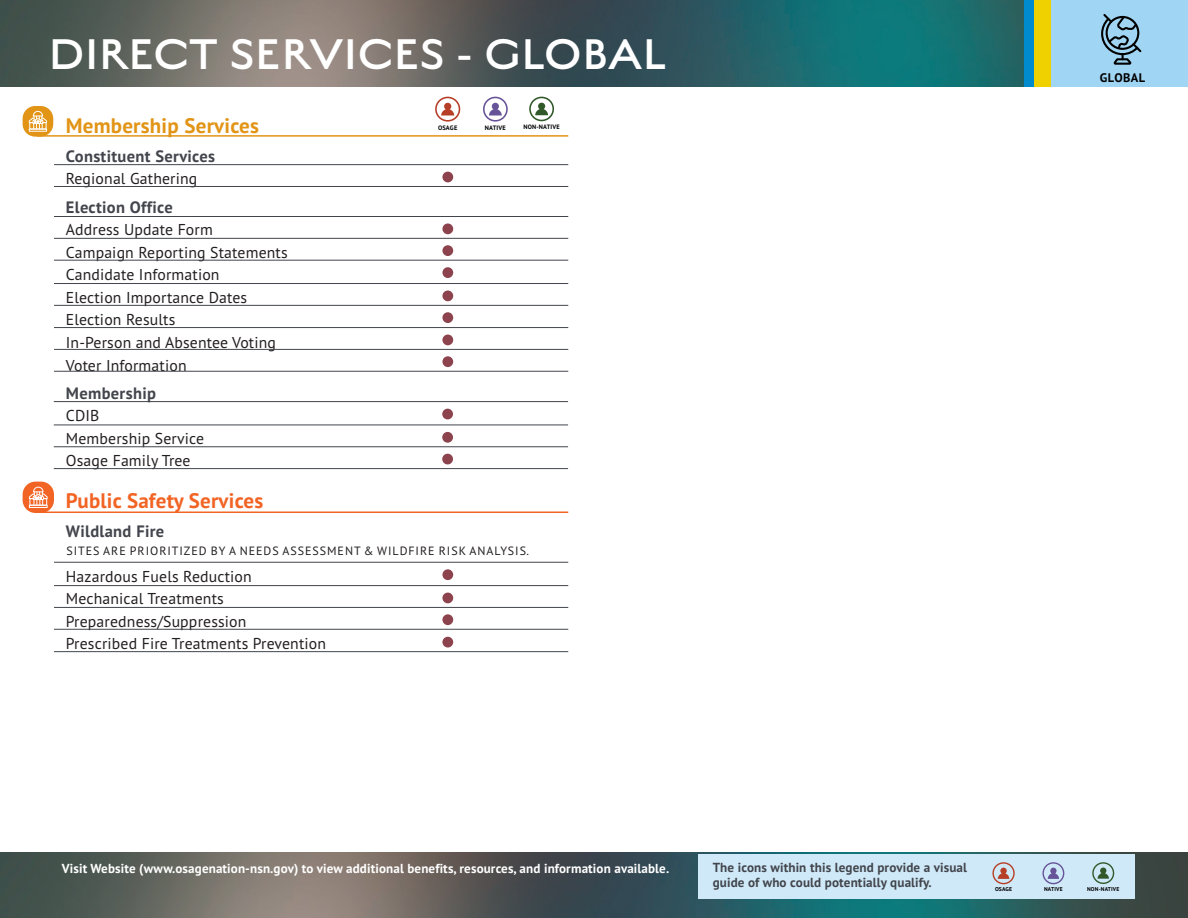
<style>
.page{position:relative;width:1188px;height:918px;background:#fff}
.page>*{position:absolute;margin:0;border:0;box-sizing:border-box;transform-origin:0 0}
.t1{font:300 48px "English Grotesque";color:#fff}
.t2{font:700 21px "PT Sans Pro";letter-spacing:.01em;color:#f26424}
.t3{font:700 21px "PT Sans Pro";letter-spacing:.01em;color:#e29416}
.t4{font:700 16.5px "PT Sans Pro";letter-spacing:.02em;color:#42454c}
.t5{font:15.75px/22.5px "PT Sans Pro";letter-spacing:.01em;color:#231f20}
.t6{font:700 13.05px "PT Sans Pro";letter-spacing:.01em;color:#fff}
.t7{font:700 13.05px/15.1px "PT Sans Pro";letter-spacing:.01em;color:#42454c}
.t8{font:700 12.45px "PT Sans Pro";color:#000}
.t9{font:12px "PT Sans Pro";letter-spacing:.08em;color:#231f20}
.t10{font:700 6.45px "PT Sans Pro";letter-spacing:.02em;color:#000}
.t11{font:700 6.3px "PT Sans Pro";letter-spacing:.03em;color:#000}
.t12{font:700 5.7px "PT Sans Pro";letter-spacing:.02em;color:#000}
.t13{font:700 5.55px "PT Sans Pro";letter-spacing:.03em;color:#000}
</style>
<div class="page">
<img style="left:0;top:852px;width:1188px;height:66px">
<div style="left:698px;top:854px;width:437px;height:44px;background:#cfe9f8"></div>
<div style="left:992px;top:862px;width:23px;height:22px;border:1px solid #b73f28;border-radius:50%"></div>
<svg style="left:998px;top:868px;width:11px;height:11px"></svg>
<div style="left:1042px;top:862px;width:22px;height:22px;border:1px solid #675498;border-radius:50%"></div>
<svg style="left:1048px;top:868px;width:11px;height:11px"></svg>
<div style="left:1092px;top:862px;width:22px;height:22px;border:1px solid #305828;border-radius:50%"></div>
<svg style="left:1098px;top:868px;width:11px;height:11px"></svg>
<img style="left:0;top:0;width:1024px;height:87px">
<div style="left:1024px;top:0;width:156px;height:87px;background:#008bcf"></div>
<div style="left:1035px;top:0;width:153px;height:87px;background:#efd102"></div>
<div style="left:1051px;top:0;width:137px;height:87px;background:#a0d5f3"></div>
<svg style="left:1101px;top:14px;width:41px;height:51px"></svg>
<hr style="left:37px;top:135px;width:531px;height:2px;background:#e29416">
<hr style="left:37px;top:512px;width:531px;height:1px;background:#f26424">
<div style="left:24px;top:107px;width:28px;height:29px;background:#e29416;border-radius:12px"></div>
<div style="left:29px;top:129px;width:18px;height:3px;border:1px solid #fff"></div>
<svg style="left:29px;top:111px;width:18px;height:19px"></svg>
<div style="left:23px;top:106px;width:30px;height:31px;border:2px solid #e29416;border-radius:12px"></div>
<div style="left:435px;top:97px;width:25px;height:25px;border:2px solid #b73f28;border-radius:50%"></div>
<svg style="left:441px;top:103px;width:13px;height:13px"></svg>
<div style="left:483px;top:97px;width:25px;height:25px;border:2px solid #675498;border-radius:50%"></div>
<svg style="left:489px;top:103px;width:13px;height:13px"></svg>
<div style="left:529px;top:97px;width:25px;height:24px;border:2px solid #305828;border-radius:50%"></div>
<svg style="left:535px;top:103px;width:13px;height:12px"></svg>
<div style="left:442px;top:409px;width:11px;height:10px;background:#8d434e;border-radius:50%"></div>
<div style="left:442px;top:569px;width:11px;height:11px;background:#8d434e;border-radius:50%"></div>
<div style="left:442px;top:432px;width:11px;height:11px;background:#8d434e;border-radius:50%"></div>
<div style="left:442px;top:593px;width:11px;height:10px;background:#8d434e;border-radius:50%"></div>
<div style="left:442px;top:454px;width:11px;height:10px;background:#8d434e;border-radius:50%"></div>
<div style="left:442px;top:614px;width:11px;height:11px;background:#8d434e;border-radius:50%"></div>
<div style="left:442px;top:637px;width:11px;height:11px;background:#8d434e;border-radius:50%"></div>
<hr style="left:54px;top:401px;width:514px;height:1px;background:#42454c">
<hr style="left:54px;top:562px;width:514px;height:1px;background:#42454c">
<hr style="left:54px;top:425px;width:514px;height:1px;background:#42454c">
<hr style="left:54px;top:585px;width:514px;height:1px;background:#42454c">
<hr style="left:54px;top:447px;width:514px;height:1px;background:#42454c">
<hr style="left:54px;top:607px;width:514px;height:1px;background:#42454c">
<hr style="left:54px;top:468px;width:514px;height:1px;background:#42454c">
<hr style="left:54px;top:629px;width:514px;height:1px;background:#42454c">
<hr style="left:54px;top:651px;width:514px;height:1px;background:#42454c">
<div style="left:24px;top:483px;width:29px;height:29px;background:#f26424;border-radius:12px"></div>
<div style="left:29px;top:505px;width:18px;height:3px;border:1px solid #fff"></div>
<svg style="left:29px;top:487px;width:19px;height:19px"></svg>
<div style="left:23px;top:482px;width:31px;height:31px;border:2px solid #f26424;border-radius:12px"></div>
<div style="left:442px;top:267px;width:11px;height:11px;background:#8d434e;border-radius:50%"></div>
<div style="left:442px;top:223px;width:11px;height:11px;background:#8d434e;border-radius:50%"></div>
<div style="left:442px;top:172px;width:11px;height:10px;background:#8d434e;border-radius:50%"></div>
<div style="left:442px;top:291px;width:11px;height:10px;background:#8d434e;border-radius:50%"></div>
<div style="left:442px;top:335px;width:11px;height:10px;background:#8d434e;border-radius:50%"></div>
<div style="left:442px;top:245px;width:11px;height:11px;background:#8d434e;border-radius:50%"></div>
<div style="left:442px;top:312px;width:11px;height:11px;background:#8d434e;border-radius:50%"></div>
<div style="left:442px;top:356px;width:11px;height:11px;background:#8d434e;border-radius:50%"></div>
<hr style="left:54px;top:260px;width:514px;height:1px;background:#42454c">
<hr style="left:54px;top:216px;width:514px;height:1px;background:#42454c">
<hr style="left:54px;top:164px;width:514px;height:1px;background:#42454c">
<hr style="left:54px;top:283px;width:514px;height:1px;background:#42454c">
<hr style="left:54px;top:327px;width:514px;height:1px;background:#42454c">
<hr style="left:54px;top:238px;width:514px;height:1px;background:#42454c">
<hr style="left:54px;top:186px;width:514px;height:1px;background:#42454c">
<hr style="left:54px;top:305px;width:514px;height:1px;background:#42454c">
<hr style="left:54px;top:349px;width:514px;height:1px;background:#42454c">
<hr style="left:54px;top:371px;width:514px;height:1px;background:#42454c">
<h1 class="t1" style="left:49px;top:27px;width:620px">DIRECT SERVICES - GLOBAL</h1>
<h2 class="t3" style="left:66px;top:112px;width:195px">Membership Services</h2>
<p class="t10" style="left:438px;top:123px;width:21px">OSAGE</p>
<p class="t11" style="left:485px;top:123px;width:23px">NATIVE</p>
<p class="t11" style="left:523px;top:123px;width:38px">NON-NATIVE</p>
<p class="t4" style="left:66px;top:145px;width:151px">Constituent Services</p>
<p class="t5" style="left:66px;top:167px;width:133px">Regional Gathering</p>
<p class="t4" style="left:66px;top:196px;width:108px">Election Office</p>
<p class="t5" style="left:66px;top:218px;width:223px">Address Update Form<br>Campaign Reporting Statements<br>Candidate Information<br>Election Importance Dates<br>Election Results<br>In-Person and Absentee Voting<br>Voter Information</p>
<p class="t4" style="left:66px;top:382px;width:92px">Membership</p>
<p class="t5" style="left:66px;top:404px;width:140px">CDIB<br>Membership Service<br>Osage Family Tree</p>
<h2 class="t2" style="left:66px;top:487px;width:199px">Public Safety Services</h2>
<p class="t4" style="left:66px;top:520px;width:100px">Wildland Fire</p>
<p class="t9" style="left:66px;top:543px;width:464px">SITES ARE PRIORITIZED BY A NEEDS ASSESSMENT &amp; WILDFIRE RISK ANALYSIS.</p>
<p class="t5" style="left:66px;top:565px;width:262px">Hazardous Fuels Reduction<br>Mechanical Treatments<br>Preparedness/Suppression<br>Prescribed Fire Treatments Prevention</p>
<p class="t8" style="left:1100px;top:70px;width:47px">GLOBAL</p>
<p class="t6" style="left:62px;top:860px;width:609px">Visit Website (www.osagenation-nsn.gov) to view additional benefits, resources, and information available.</p>
<p class="t7" style="left:713px;top:860px;width:256px">The icons within this legend provide a visual guide of who could potentially qualify.</p>
<p class="t12" style="left:995px;top:886px;width:19px">OSAGE</p>
<p class="t12" style="left:1044px;top:886px;width:20px">NATIVE</p>
<p class="t13" style="left:1087px;top:885px;width:34px">NON-NATIVE</p>
</div>
